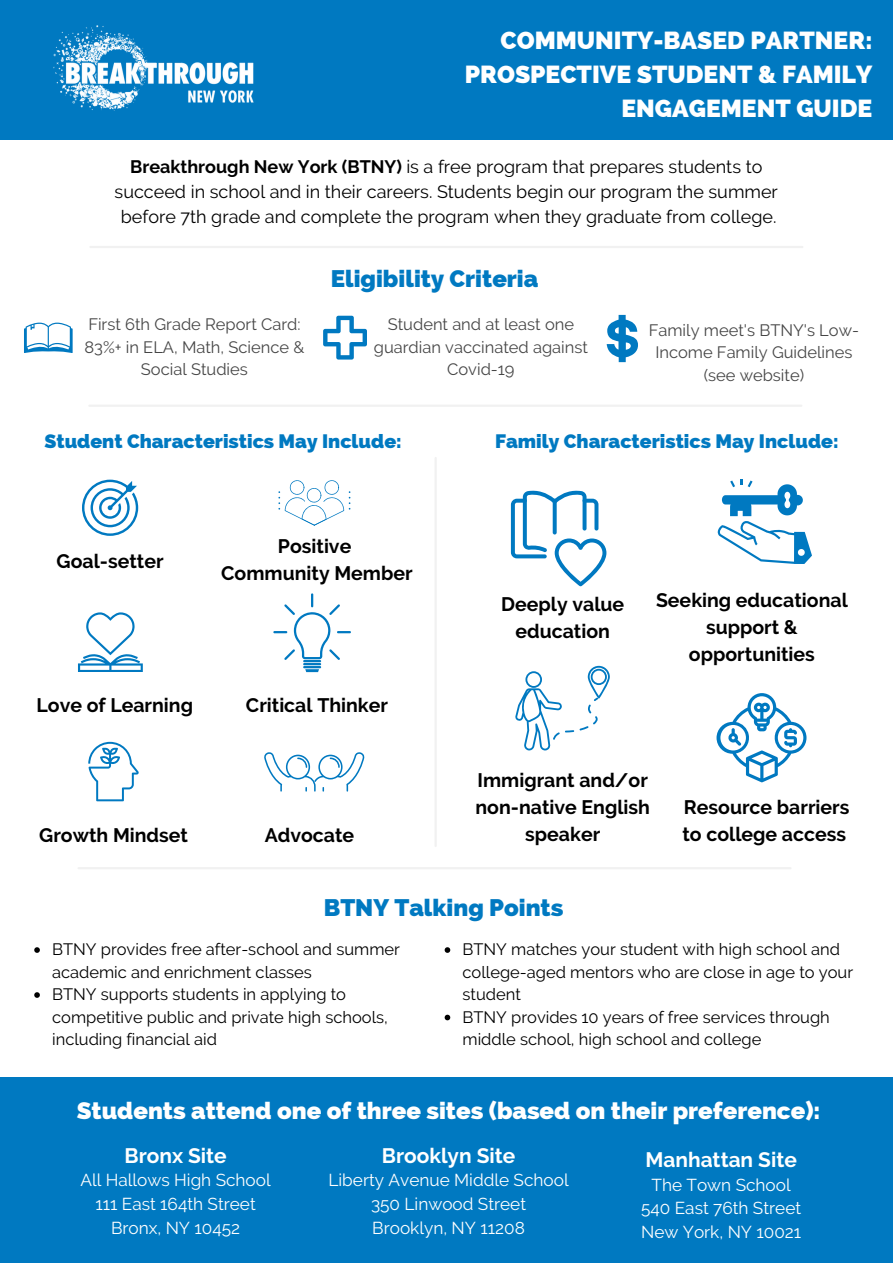
<style>
.page{position:relative;width:893px;height:1264px;background:#fff}
.page>*{position:absolute;margin:0;border:0;box-sizing:border-box;transform-origin:0 0}
.t1{font:800 24.75px/33.8px "Raleway";color:#fff;text-align:right}
.t2{font:800 24px "Raleway";color:#fff}
.t3{font:800 24px "Raleway";color:#0079c1}
.t4{font:700 20.85px "Raleway";color:#fff}
.t5{font:700 19.5px/27px "Raleway";color:#000;text-align:center}
.t6{font:800 19.5px "Raleway";color:#0079c1}
.t7{font:18px/24.8px "Raleway";color:#000;text-align:center}
.t8{font:17.25px/23.5px "Raleway";color:#fff;text-align:center}
.t9{font:16.5px/22.5px "Raleway";color:#000}
.t10{font:16.5px/22.5px "Raleway";color:#464646;text-align:center}
.s1{font-weight:700}
</style>
<div class="page">
<div style="left:0;top:0;width:892px;height:140px;background:#0079c1"></div>
<div style="left:0;top:1077px;width:892px;height:185px;background:#0079c1"></div>
<img style="left:53px;top:26px;width:201px;height:84px">
<svg style="left:24px;top:322px;width:49px;height:31px"></svg>
<svg style="left:323px;top:316px;width:44px;height:43px"></svg>
<svg style="left:606px;top:315px;width:32px;height:47px"></svg>
<hr style="left:90px;top:246px;width:712px;height:2px;background:#d9d9d9">
<hr style="left:89px;top:404px;width:712px;height:3px;background:#d9d9d9">
<svg style="left:264px;top:752px;width:100px;height:39px"></svg>
<svg style="left:82px;top:479px;width:56px;height:57px"></svg>
<svg style="left:278px;top:480px;width:72px;height:45px"></svg>
<svg style="left:78px;top:612px;width:65px;height:60px"></svg>
<svg style="left:88px;top:741px;width:51px;height:60px"></svg>
<svg style="left:273px;top:593px;width:78px;height:79px"></svg>
<hr style="left:434px;top:458px;width:3px;height:388px;background:#d9d9d9">
<hr style="left:79px;top:867px;width:711px;height:2px;background:#d9d9d9">
<svg style="left:515px;top:666px;width:94px;height:84px"></svg>
<svg style="left:716px;top:693px;width:90px;height:89px"></svg>
<svg style="left:511px;top:490px;width:95px;height:96px"></svg>
<svg style="left:552px;top:498px;width:4px;height:36px"></svg>
<svg style="left:717px;top:479px;width:95px;height:85px"></svg>
<svg style="left:34px;top:947px;width:6px;height:5px"></svg>
<svg style="left:34px;top:992px;width:6px;height:5px"></svg>
<svg style="left:444px;top:947px;width:6px;height:5px"></svg>
<svg style="left:444px;top:1014px;width:6px;height:6px"></svg>
<h1 class="t1" style="left:464px;top:24px;width:409px">COMMUNITY-BASED PARTNER:<br>PROSPECTIVE STUDENT &amp; FAMILY<br>ENGAGEMENT GUIDE</h1>
<p class="t7" style="left:115px;top:155px;width:664px"><span class="s1">Breakthrough New York (BTNY)</span> is a free program that prepares students to succeed in school and in their careers. Students begin our program the summer before 7th grade and complete the program when they graduate from college.</p>
<h2 class="t3" style="left:331px;top:265px;width:209px">Eligibility Criteria</h2>
<p class="t10" style="left:84px;top:313px;width:221px">First 6th Grade Report Card:<br>83%+ in ELA, Math, Science &amp;<br>Social Studies</p>
<p class="t10" style="left:374px;top:313px;width:215px">Student and at least one guardian vaccinated against<br>Covid-19</p>
<p class="t10" style="left:648px;top:319px;width:212px">Family meet's BTNY's Low-<br>Income Family Guidelines (see website)</p>
<p class="t6" style="left:44px;top:429px;width:359px">Student Characteristics May Include:</p>
<p class="t5" style="left:57px;top:548px;width:108px">Goal-setter</p>
<p class="t5" style="left:221px;top:532px;width:193px">Positive<br>Community Member</p>
<p class="t5" style="left:36px;top:692px;width:158px">Love of Learning</p>
<p class="t5" style="left:246px;top:692px;width:143px">Critical Thinker</p>
<p class="t5" style="left:39px;top:822px;width:150px">Growth Mindset</p>
<p class="t5" style="left:265px;top:822px;width:91px">Advocate</p>
<p class="t6" style="left:495px;top:429px;width:345px">Family Characteristics May Include:</p>
<p class="t5" style="left:501px;top:591px;width:124px">Deeply value education</p>
<p class="t5" style="left:656px;top:586px;width:193px">Seeking educational support &amp; opportunities</p>
<p class="t5" style="left:475px;top:766px;width:176px">Immigrant and/or non-native English speaker</p>
<p class="t5" style="left:682px;top:793px;width:168px;text-align:left">Resource barriers to college access</p>
<h2 class="t3" style="left:324px;top:893px;width:241px">BTNY Talking Points</h2>
<p class="t9" style="left:52px;top:938px;width:349px">BTNY provides free after-school and summer academic and enrichment classes<br>BTNY supports students in applying to competitive public and private high schools, including financial aid</p>
<p class="t9" style="left:462px;top:938px;width:392px">BTNY matches your student with high school and college-aged mentors who are close in age to your student<br>BTNY provides 10 years of free services through middle school, high school and college</p>
<h2 class="t2" style="left:77px;top:1096px;width:745px">Students attend one of three sites (based on their preference):</h2>
<p class="t4" style="left:124px;top:1142px;width:104px">Bronx Site</p>
<p class="t8" style="left:80px;top:1168px;width:192px">All Hallows High School<br>111 East 164th Street<br>Bronx, NY 10452</p>
<p class="t4" style="left:382px;top:1142px;width:135px">Brooklyn Site</p>
<p class="t8" style="left:328px;top:1168px;width:241px">Liberty Avenue Middle School<br>350 Linwood Street<br>Brooklyn, NY 11208</p>
<p class="t4" style="left:645px;top:1147px;width:153px">Manhattan Site</p>
<p class="t8" style="left:641px;top:1172px;width:162px">The Town School<br>540 East 76th Street<br>New York, NY 10021</p>
</div>
